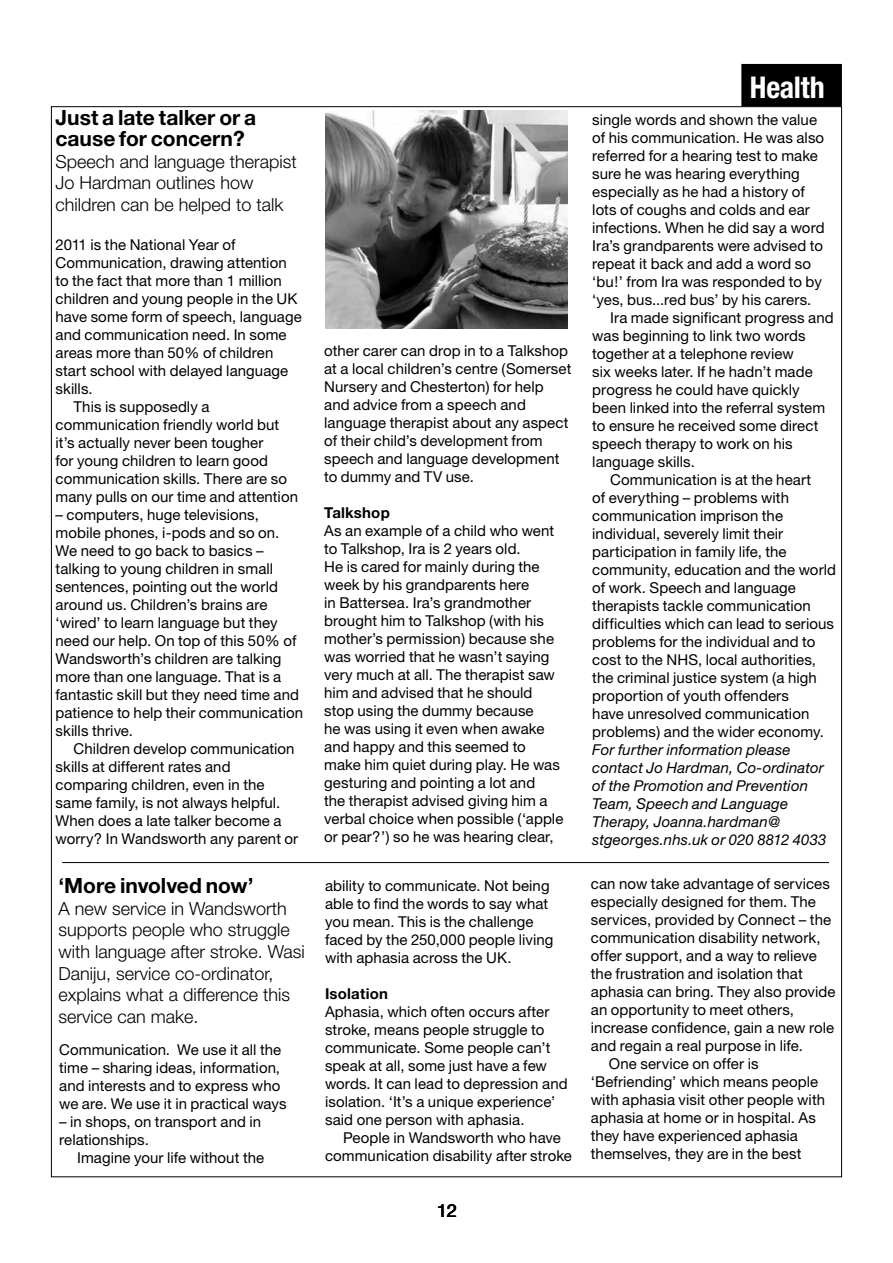
<style>
.page{position:relative;width:893px;height:1263px;background:#fff}
.page>*{position:absolute;margin:0;border:0;box-sizing:border-box;transform-origin:0 0}
.t1{font:700 condensed 30px "Helvetica Neue";letter-spacing:-.01em;color:#fff}
.t2{font:700 21px/21px "Helvetica Neue";color:#000}
.t3{font:300 18px/21.6px "Helvetica Neue";color:#000}
.t4{font:18px "Helvetica Neue";color:#000}
.t5{font:15px/18px "Helvetica Neue";letter-spacing:.005em;color:#000}
.t6{font:italic 15px/18px "Helvetica Neue";letter-spacing:.01em;color:#000}
.t7{font:700 15px "Helvetica Neue";letter-spacing:.015em;color:#000}
.s1{font-style:normal}
</style>
<div class="page">
<div style="left:741px;top:64px;width:101px;height:42px;background:#000"></div>
<img style="left:326px;top:111px;width:241px;height:218px">
<hr style="left:62px;top:862px;width:767px;height:1px;background:#000">
<h2 class="t2" style="left:56px;top:107px;width:202px">Just a late talker or a cause for concern?</h2>
<p class="t3" style="left:56px;top:150px;width:243px">Speech and language therapist<br>Jo Hardman outlines how children can be helped to talk</p>
<p class="t5" style="left:56px;top:236px;width:181px">2011 is the National Year of</p>
<p class="t5" style="left:56px;top:254px;width:233px">Communication, drawing attention</p>
<p class="t5" style="left:56px;top:272px;width:228px">to the fact that more than 1 million</p>
<p class="t5" style="left:56px;top:290px;width:243px">children and young people in the UK</p>
<p class="t5" style="left:56px;top:308px;width:248px">have some form of speech, language</p>
<p class="t5" style="left:56px;top:326px;width:233px">and communication need. In some</p>
<p class="t5" style="left:56px;top:344px;width:219px">areas more than 50% of children</p>
<p class="t5" style="left:56px;top:362px;width:234px">start school with delayed language</p>
<p class="t5" style="left:56px;top:380px;width:39px">skills.</p>
<p class="t5" style="left:74px;top:398px;width:137px">This is supposedly a</p>
<p class="t5" style="left:56px;top:416px;width:225px">communication friendly world but</p>
<p class="t5" style="left:56px;top:434px;width:209px">it’s actually never been tougher</p>
<p class="t5" style="left:56px;top:452px;width:214px">for young children to learn good</p>
<p class="t5" style="left:56px;top:470px;width:233px">communication skills. There are so</p>
<p class="t5" style="left:56px;top:488px;width:244px">many pulls on our time and attention</p>
<p class="t5" style="left:56px;top:506px;width:249px">– computers, huge televisions, mobile phones, i-pods and so on.<br>We need to go back to basics – talking to young children in small sentences, pointing out the world around us. Children’s brains are ‘wired’ to learn language but they need our help. On top of this 50% of<br>Wandsworth’s children are talking more than one language. That is a fantastic skill but they need time and patience to help their communication skills thrive.</p>
<p class="t5" style="left:56px;top:740px;width:244px;text-indent:18px">Children develop communication skills at different rates and comparing children, even in the same family, is not always helpful.<br>When does a late talker become a worry? In Wandsworth any parent or</p>
<h2 class="t2" style="left:59px;top:875px;width:196px">‘More involved now’</h2>
<p class="t3" style="left:59px;top:897px;width:248px">A new service in Wandsworth supports people who struggle with language after stroke. Wasi<br>Daniju, service co-ordinator, explains what a difference this service can make.</p>
<p class="t5" style="left:59px;top:1040px;width:229px">Communication. We use it all the time – sharing ideas, information, and interests and to express who we are. We use it in practical ways</p>
<p class="t5" style="left:59px;top:1112px;width:204px">– in shops, on transport and in relationships.</p>
<p class="t5" style="left:77px;top:1148px;width:188px">Imagine your life without the</p>
<p class="t5" style="left:324px;top:342px;width:249px">other carer can drop in to a Talkshop at a local children’s centre (Somerset<br>Nursery and Chesterton) for help and advice from a speech and language therapist about any aspect of their child’s development from speech and language development to dummy and TV use.</p>
<p class="t7" style="left:324px;top:503px;width:67px">Talkshop</p>
<p class="t5" style="left:324px;top:521px;width:241px">As an example of a child who went to Talkshop, Ira is 2 years old.<br>He is cared for mainly during the week by his grandparents here<br>in Battersea. Ira’s grandmother brought him to Talkshop (with his mother’s permission) because she was worried that he wasn’t saying very much at all. The therapist saw him and advised that he should stop using the dummy because<br>he was using it even when awake and happy and this seemed to make him quiet during play. He was gesturing and pointing a lot and<br>the therapist advised giving him a verbal choice when possible (‘apple or pear?’) so he was hearing clear,</p>
<p class="t5" style="left:325px;top:877px;width:230px">ability to communicate. Not being able to find the words to say what you mean. This is the challenge faced by the 250,000 people living with aphasia across the UK.</p>
<p class="t7" style="left:325px;top:984px;width:65px">Isolation</p>
<p class="t5" style="left:325px;top:1002px;width:244px">Aphasia, which often occurs after stroke, means people struggle to communicate. Some people can’t speak at all, some just have a few words. It can lead to depression and isolation. ‘It’s a unique experience’ said one person with aphasia.</p>
<p class="t5" style="left:325px;top:1128px;width:248px;text-align:center">People in Wandsworth who have communication disability after stroke</p>
<p class="t4" style="left:437px;top:1200px;width:22px">12</p>
<h1 class="t1" style="left:750px;top:69px;width:76px">Health</h1>
<p class="t5" style="left:592px;top:110px;width:226px">single words and shown the value</p>
<p class="t5" style="left:592px;top:128px;width:233px">of his communication. He was also</p>
<p class="t5" style="left:592px;top:146px;width:227px">referred for a hearing test to make</p>
<p class="t5" style="left:592px;top:164px;width:209px">sure he was hearing everything</p>
<p class="t5" style="left:592px;top:182px;width:214px">especially as he had a history of</p>
<p class="t5" style="left:592px;top:200px;width:219px">lots of coughs and colds and ear</p>
<p class="t5" style="left:592px;top:218px;width:234px">infections. When he did say a word</p>
<p class="t5" style="left:592px;top:236px;width:232px">Ira’s grandparents were advised to</p>
<p class="t5" style="left:592px;top:254px;width:220px">repeat it back and add a word so</p>
<p class="t5" style="left:592px;top:272px;width:231px">‘bu!’ from Ira was responded to by</p>
<p class="t5" style="left:592px;top:290px;width:221px">‘yes, bus...red bus’ by his carers.</p>
<p class="t5" style="left:610px;top:308px;width:225px">Ira made significant progress and</p>
<p class="t5" style="left:592px;top:326px;width:215px">was beginning to link two words</p>
<p class="t5" style="left:592px;top:344px;width:203px">together at a telephone review</p>
<p class="t5" style="left:592px;top:362px;width:222px">six weeks later. If he hadn’t made</p>
<p class="t5" style="left:592px;top:380px;width:209px">progress he could have quickly</p>
<p class="t5" style="left:592px;top:398px;width:234px">been linked into the referral system</p>
<p class="t5" style="left:592px;top:416px;width:228px">to ensure he received some direct</p>
<p class="t5" style="left:592px;top:434px;width:202px">speech therapy to work on his</p>
<p class="t5" style="left:592px;top:452px;width:104px">language skills.</p>
<p class="t5" style="left:610px;top:470px;width:203px">Communication is at the heart</p>
<p class="t5" style="left:592px;top:488px;width:198px">of everything – problems with</p>
<p class="t5" style="left:592px;top:506px;width:192px">communication imprison the</p>
<p class="t5" style="left:592px;top:524px;width:192px">individual, severely limit their</p>
<p class="t5" style="left:592px;top:542px;width:196px">participation in family life, the</p>
<p class="t5" style="left:592px;top:560px;width:245px">community, education and the world</p>
<p class="t5" style="left:592px;top:578px;width:205px">of work. Speech and language</p>
<p class="t5" style="left:592px;top:596px;width:220px">therapists tackle communication</p>
<p class="t5" style="left:592px;top:614px;width:243px">difficulties which can lead to serious</p>
<p class="t5" style="left:592px;top:632px;width:225px">problems for the individual and to</p>
<p class="t5" style="left:592px;top:650px;width:225px">cost to the NHS, local authorities,</p>
<p class="t5" style="left:592px;top:668px;width:226px">the criminal justice system (a high</p>
<p class="t5" style="left:592px;top:686px;width:198px">proportion of youth offenders</p>
<p class="t5" style="left:592px;top:704px;width:219px">have unresolved communication</p>
<p class="t5" style="left:592px;top:722px;width:233px">problems) and the wider economy.</p>
<p class="t6" style="left:592px;top:740px;width:236px">For further information please contact Jo Hardman, Co-ordinator of the Promotion and Prevention<br>Team, Speech and Language<br>Therapy, Joanna.hardman@ stgeor<span class="s1">ge</span>s.nhs.uk or 020 8812 4033</p>
<p class="t5" style="left:591px;top:874px;width:241px">can now take advantage of services</p>
<p class="t5" style="left:591px;top:892px;width:227px">especially designed for them. The</p>
<p class="t5" style="left:591px;top:910px;width:242px">services, provided by Connect – the</p>
<p class="t5" style="left:591px;top:928px;width:231px">communication disability network,</p>
<p class="t5" style="left:591px;top:946px;width:227px">offer support, and a way to relieve</p>
<p class="t5" style="left:591px;top:964px;width:213px">the frustration and isolation that</p>
<p class="t5" style="left:591px;top:982px;width:246px">aphasia can bring. They also provide</p>
<p class="t5" style="left:591px;top:1000px;width:205px">an opportunity to meet others,</p>
<p class="t5" style="left:591px;top:1018px;width:245px">increase confidence, gain a new role</p>
<p class="t5" style="left:591px;top:1036px;width:214px">and regain a real purpose in life.</p>
<p class="t5" style="left:609px;top:1054px;width:151px">One service on offer is</p>
<p class="t5" style="left:591px;top:1072px;width:229px">‘Befriending’ which means people</p>
<p class="t5" style="left:591px;top:1090px;width:236px">with aphasia visit other people with</p>
<p class="t5" style="left:591px;top:1108px;width:227px">aphasia at home or in hospital. As</p>
<p class="t5" style="left:591px;top:1126px;width:209px">they have experienced aphasia</p>
<p class="t5" style="left:591px;top:1144px;width:212px">themselves, they are in the best</p>
</div>
